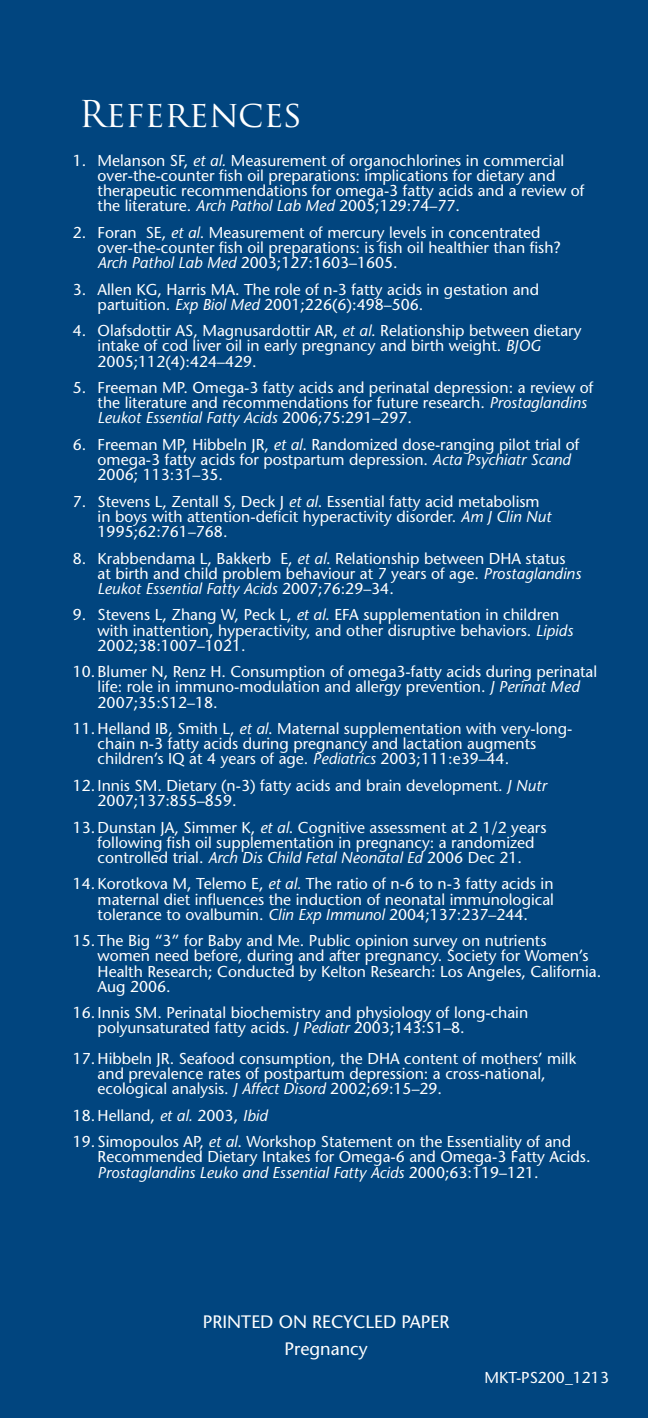
<style>
.page{position:relative;width:648px;height:1418px;background:#01457f}
.page>*{position:absolute;margin:0;border:0;box-sizing:border-box;transform-origin:0 0}
.t1{font:36px "Trajan Pro";color:#fff}
.t2{font:18px "Stone Sans";color:#fff}
.t3{font:15.75px/15.3px "Stone Sans";color:#fff}
.s1{font-style:italic}
</style>
<div class="page">
<p class="t1" style="left:79px;top:92px;width:225px">References</p>
<p class="t3" style="left:98px;top:153px;width:488px;text-indent:-25px">1. Melanson SF, <span class="s1">et al.</span> Measurement of organochlorines in commercial over-the-counter fish oil preparations: implications for dietary and therapeutic recommendations for omega-3 fatty acids and a review of the literature. <span class="s1">Arch Pathol Lab Med</span> 2005;129:74–77.</p>
<p class="t3" style="left:98px;top:225px;width:465px;text-indent:-25px">2. Foran SE, <span class="s1">et al</span>. Measurement of mercury levels in concentrated over-the-counter fish oil preparations: is fish oil healthier than fish?<br><span class="s1">Arch Pathol Lab Med</span> 2003;127:1603–1605.</p>
<p class="t3" style="left:98px;top:281px;width:443px;text-indent:-25px">3. Allen KG, Harris MA. The role of n-3 fatty acids in gestation and partuition. <span class="s1">Exp Biol Med</span> 2001;226(6):498–506.</p>
<p class="t3" style="left:98px;top:323px;width:486px;text-indent:-25px">4. Olafsdottir AS, Magnusardottir AR, <span class="s1">et al</span>. Relationship between dietary intake of cod liver oil in early pregnancy and birth weight. <span class="s1">BJOG<br></span>2005;112(4):424–429.</p>
<p class="t3" style="left:98px;top:380px;width:497px;text-indent:-25px">5. Freeman MP. Omega-3 fatty acids and perinatal depression: a review of the literature and recommendations for future research. <span class="s1">Prostaglandins<br>Leukot Essential Fatty Acids</span> 2006;75:291–297.</p>
<p class="t3" style="left:98px;top:437px;width:483px;text-indent:-25px">6. Freeman MP, Hibbeln JR, <span class="s1">et al</span>. Randomized dose-ranging pilot trial of omega-3 fatty acids for postpartum depression. <span class="s1">Acta Psychiatr Scand<br></span>2006; 113:31–35.</p>
<p class="t3" style="left:98px;top:493px;width:455px;text-indent:-25px">7. Stevens L, Zentall S, Deck J <span class="s1">et al</span>. Essential fatty acid metabolism in boys with attention-deficit hyperactivity disorder. <span class="s1">Am J Clin Nut<br></span>1995;62:761–768.</p>
<p class="t3" style="left:98px;top:550px;width:485px;text-indent:-25px">8. Krabbendama L, Bakkerb E, <span class="s1">et al</span>. Relationship between DHA status at birth and child problem behaviour at 7 years of age. <span class="s1">Prostaglandins<br>Leukot Essential Fatty Acids</span> 2007;76:29–34.</p>
<p class="t3" style="left:98px;top:607px;width:477px;text-indent:-25px">9. Stevens L, Zhang W, Peck L, <span class="s1">et al</span>. EFA supplementation in children with inattention, hyperactivity, and other disruptive behaviors. <span class="s1">Lipids<br></span>2002;38:1007–1021.</p>
<p class="t3" style="left:98px;top:664px;width:501px;text-indent:-25px">10.Blumer N, Renz H. Consumption of omega3-fatty acids during perinatal life: role in immuno-modulation and allergy prevention. <span class="s1">J Perinat Med<br></span>2007;35:S12–18.</p>
<p class="t3" style="left:98px;top:721px;width:476px;text-indent:-25px">11.Helland IB, Smith L, <span class="s1">et al</span>. Maternal supplementation with very-long&shy;chain n-3 fatty acids during pregnancy and lactation augments children’s IQ at 4 years of age. <span class="s1">Pediatrics</span> 2003;111:e39–44.</p>
<p class="t3" style="left:98px;top:778px;width:450px;text-indent:-25px">12.Innis SM. Dietary (n-3) fatty acids and brain development. <span class="s1">J Nutr<br></span>2007;137:855–859.</p>
<p class="t3" style="left:98px;top:819px;width:450px;text-indent:-25px">13.Dunstan JA, Simmer K, <span class="s1">et al</span>. Cognitive assessment at 2 1/2 years following fish oil supplementation in pregnancy: a randomized controlled trial. <span class="s1">Arch Dis Child Fetal Neonatal Ed</span> 2006 Dec 21.</p>
<p class="t3" style="left:98px;top:876px;width:458px;text-align:justify;text-indent:-25px">14.Korotkova M, Telemo E, <span class="s1">et al.</span> The ratio of n-6 to n-3 fatty acids in maternal diet influences the induction of neonatal immunological tolerance to ovalbumin. <span class="s1">Clin Exp Immunol</span> 2004;137:237–244.</p>
<p class="t3" style="left:98px;top:933px;width:505px;text-indent:-25px">15.The Big “3” for Baby and Me. Public opinion survey on nutrients women need before, during and after pregnancy. Society for Women’s Health Research; Conducted by Kelton Research: Los Angeles, California.<br>Aug 2006.</p>
<p class="t3" style="left:98px;top:1005px;width:432px;text-indent:-25px">16.Innis SM. Perinatal biochemistry and physiology of long-chain polyunsaturated fatty acids. <span class="s1">J Pediatr</span> 2003;143:S1–8.</p>
<p class="t3" style="left:98px;top:1050px;width:480px;text-indent:-25px">17.Hibbeln JR. Seafood consumption, the DHA content of mothers’ milk and prevalence rates of postpartum depression: a cross-national, ecological analysis. <span class="s1">J Affect Disord</span> 2002;69:15–29.</p>
<p class="t3" style="left:73px;top:1107px;width:196px">18.Helland, <span class="s1">et al.</span> 2003, <span class="s1">Ibid</span></p>
<p class="t3" style="left:98px;top:1134px;width:495px;text-indent:-25px">19. Simopoulos AP, <span class="s1">et al</span>. Workshop Statement on the Essentiality of and<br>Recommended Dietary Intakes for Omega-6 and Omega-3 Fatty Acids.<br><span class="s1">Prostaglandins Leuko and Essential Fatty Acids</span> 2000;63:119–121.</p>
<p class="t2" style="left:203px;top:1310px;width:248px">PRINTED ON RECYCLED PAPER</p>
<p class="t2" style="left:285px;top:1337px;width:85px">Pregnancy</p>
<p class="t3" style="left:484px;top:1370px;width:126px">MKT-PS200_1213</p>
</div>
